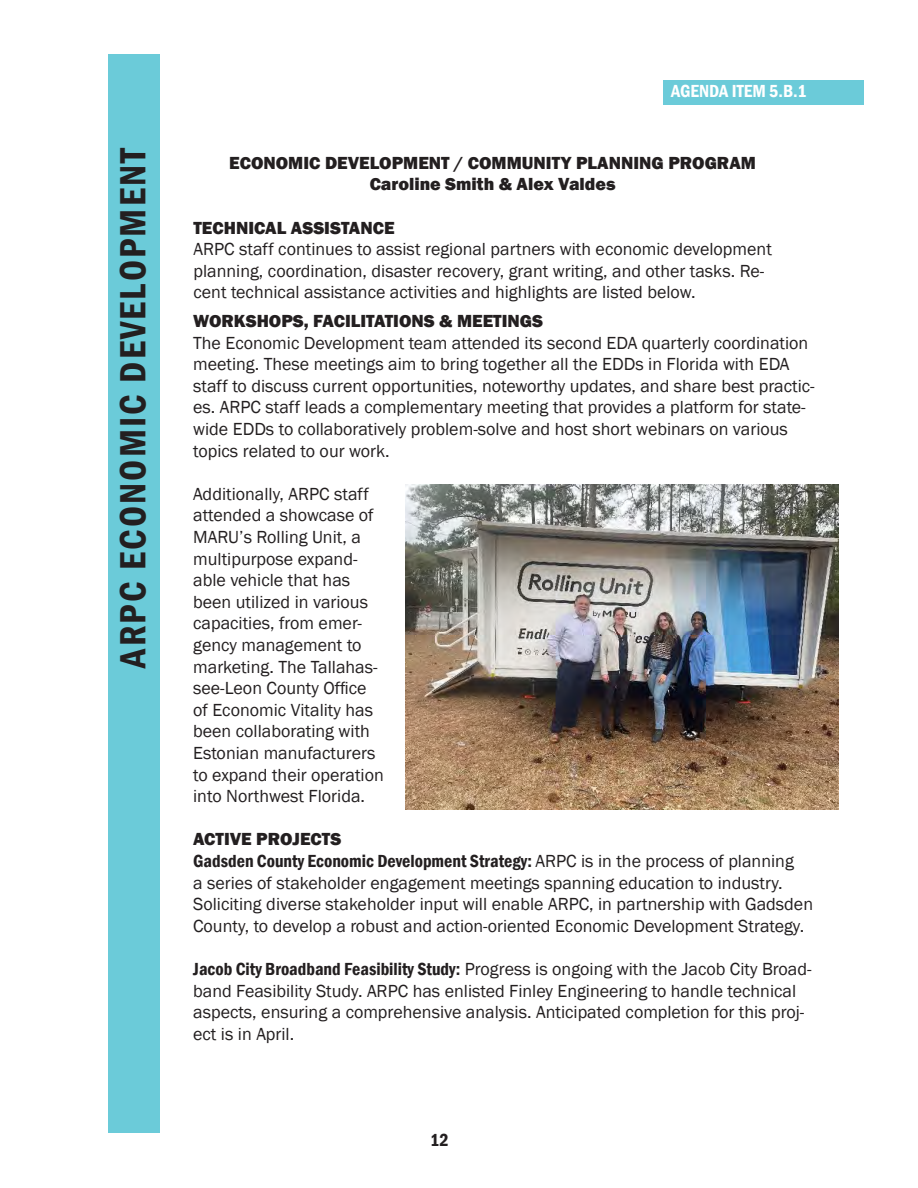
<style>
.page{position:relative;width:918px;height:1188px;background:#fff}
.page>*{position:absolute;margin:0;border:0;box-sizing:border-box;transform-origin:0 0}
.t1{font:600 condensed 37.5px "Franklin Gothic";letter-spacing:.06em;color:#231f20}
.t2{font:18px/21.6px "Franklin Gothic";color:#231f20}
.t3{font:800 18px "Franklin Gothic";color:#231f20}
.t4{font:600 condensed 18px "Franklin Gothic";color:#fff}
.t5{font:600 condensed 18px "Franklin Gothic";color:#231f20}
.s1{font-weight:600;font-stretch:condensed}
</style>
<div class="page">
<div style="left:663px;top:80px;width:201px;height:25px;background:#6bcbd9"></div>
<img style="left:405px;top:484px;width:433px;height:325px">
<div style="left:108px;top:55px;width:52px;height:1078px;background:#6bcbd9"></div>
<p class="t1" style="left:108px;top:668px;width:522px;rotate:-90deg">ARPC ECONOMIC DEVELOPMENT</p>
<p class="t4" style="left:671px;top:79px;width:137px">AGENDA ITEM 5.B.1</p>
<p class="t3" style="left:229px;top:151px;width:528px">ECONOMIC DEVELOPMENT / COMMUNITY PLANNING PROGRAM</p>
<p class="t3" style="left:370px;top:173px;width:247px">Caroline Smith &amp; Alex Valdes</p>
<p class="t3" style="left:193px;top:216px;width:203px">TECHNICAL ASSISTANCE</p>
<p class="t2" style="left:193px;top:239px;width:580px">ARPC staff continues to assist regional partners with economic development planning, coordination, disaster recovery, grant writing, and other tasks. Re&shy;cent technical assistance activities and highlights are listed below.</p>
<p class="t3" style="left:193px;top:309px;width:351px">WORKSHOPS, FACILITATIONS &amp; MEETINGS</p>
<p class="t2" style="left:193px;top:332px;width:623px">The Economic Development team attended its second EDA quarterly coordination meeting. These meetings aim to bring together all the EDDs in Florida with EDA staff to discuss current opportunities, noteworthy updates, and share best practic&shy;es. ARPC staff leads a complementary meeting that provides a platform for state&shy;wide EDDs to collaboratively problem-solve and host short webinars on various topics related to our work.</p>
<p class="t2" style="left:193px;top:483px;width:192px">Additionally, ARPC staff attended a showcase of<br>MARU’s Rolling Unit, a multipurpose expand&shy;able vehicle that has been utilized in various capacities, from emer&shy;gency management to marketing. The Tallahas&shy;see-Leon County Office of Economic Vitality has been collaborating with<br>Estonian manufacturers to expand their operation into Northwest Florida.</p>
<p class="t3" style="left:193px;top:828px;width:150px">ACTIVE PROJECTS</p>
<p class="t2" style="left:193px;top:851px;width:621px"><span class="s1">Gadsden County Economic Development Strategy:</span> ARPC is in the process of planning<br>a series of stakeholder engagement meetings spanning education to industry.<br>Soliciting diverse stakeholder input will enable ARPC, in partnership with Gadsden County, to develop a robust and action-oriented Economic Development Strategy.</p>
<p class="t2" style="left:193px;top:959px;width:620px"><span class="s1">Jacob City Broadband Feasibility Study:</span> Progress is ongoing with the Jacob City Broad&shy;band Feasibility Study. ARPC has enlisted Finley Engineering to handle technical aspects, ensuring a comprehensive analysis. Anticipated completion for this proj&shy;ect is in April.</p>
<p class="t5" style="left:430px;top:1128px;width:20px">12</p>
</div>
